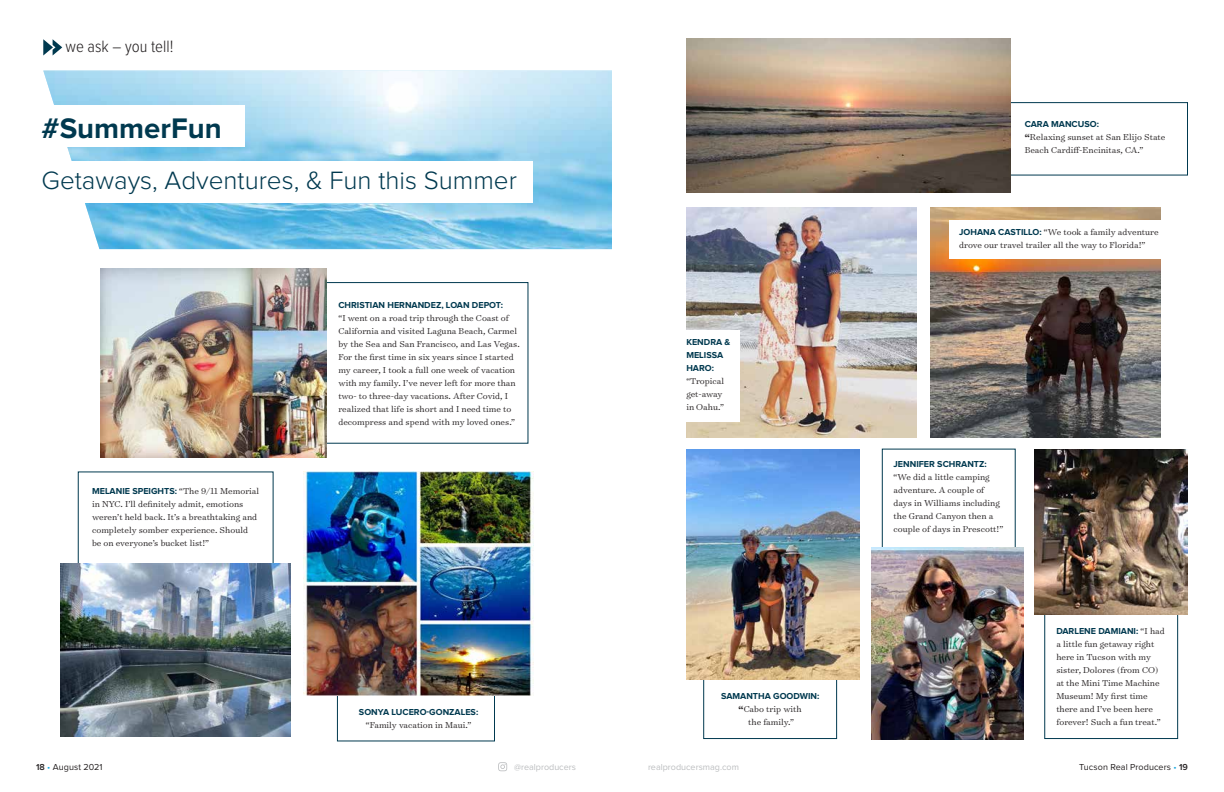
<style>
.page{position:relative;width:1224px;height:792px;background:#fff}
.page>*{position:absolute;margin:0;border:0;box-sizing:border-box;transform-origin:0 0}
.t1{font:700 29.3px "Proxima Nova";color:#00394f}
.t2{font:300 26px "Proxima Nova";color:#00394f}
.t3{font:300 17px "Proxima Nova Cond";color:#231f20}
.t4{font:300 9.8px/13px "Surveyor Text";color:#231f20}
.t5{font:700 9px/13px "Proxima Nova";color:#00394f}
.t6{font:9px "Proxima Nova";letter-spacing:.01em;color:#231f20}
.t7{font:9px "Proxima Nova";color:#bcbec0}
.s1{font-family:"Surveyor Text";font-weight:300;font-size:9.8px;color:#231f20}
.s2{font-weight:700}
.s3{font-family:"Proxima Nova";font-weight:700;font-size:9px;color:#00394f}
.s4{font-weight:600}
.s5{color:#19a8e0}
</style>
<div class="page">
<svg style="left:498px;top:762px;width:9px;height:9px"></svg>
<div style="left:337px;top:640px;width:158px;height:101px;border:1px solid #00394f"></div>
<div style="left:249px;top:282px;width:279px;height:162px;border:1px solid #00394f"></div>
<div style="left:882px;top:449px;width:134px;height:161px;border:1px solid #00394f"></div>
<div style="left:1044px;top:577px;width:134px;height:162px;border:1px solid #00394f"></div>
<div style="left:703px;top:577px;width:134px;height:162px;border:1px solid #00394f"></div>
<div style="left:998px;top:102px;width:190px;height:74px;border:1px solid #00394f"></div>
<img style="left:930px;top:207px;width:231px;height:230px">
<div style="left:949px;top:220px;width:230px;height:38px;background:#fff"></div>
<img style="left:686px;top:207px;width:231px;height:230px">
<img style="left:687px;top:449px;width:172px;height:231px">
<div style="left:672px;top:331px;width:68px;height:91px;background:#fff"></div>
<img style="left:686px;top:39px;width:325px;height:153px">
<img style="left:101px;top:268px;width:225px;height:189px">
<img style="left:1034px;top:449px;width:154px;height:166px">
<img style="left:872px;top:547px;width:151px;height:192px">
<img style="left:60px;top:563px;width:231px;height:173px">
<img style="left:303px;top:471px;width:231px;height:225px">
<img style="left:43px;top:71px;width:569px;height:178px">
<div style="left:0;top:106px;width:245px;height:41px;background:#fff"></div>
<div style="left:0;top:161px;width:533px;height:41px;background:#fff"></div>
<svg style="left:43px;top:39px;width:19px;height:17px"></svg>
<h3 class="t3" style="left:66px;top:39px;width:109px">we ask – you tell!</h3>
<h1 class="t1" style="left:42px;top:115px;width:182px">#SummerFun</h1>
<h2 class="t2" style="left:42px;top:169px;width:477px">Getaways, Adventures, &amp; Fun this Summer</h2>
<p class="t5" style="left:92px;top:485px;width:169px">MELANIE SPEIGHTS: <span class="s1">“The 9/11 Memorial</span></p>
<p class="t4" style="left:92px;top:497px;width:167px">in NYC. I’ll definitely admit, emotions weren’t held back. It’s a breathtaking and completely somber experience. Should be on everyone’s bucket list!”</p>
<p class="t5" style="left:338px;top:299px;width:166px">CHRISTIAN HERNANDEZ, LOAN DEPOT:</p>
<p class="t4" style="left:338px;top:311px;width:183px">“I went on a road trip through the Coast of California and visited Laguna Beach, Carmel by the Sea and San Francisco, and Las Vegas.<br>For the first time in six years since I started my career, I took a full one week of vacation with my family. I’ve never left for more than two- to three-day vacations. After Covid, I realized that life is short and I need time to decompress and spend with my loved ones.”</p>
<p class="t5" style="left:359px;top:706px;width:121px">SONYA LUCERO-GONZALES:</p>
<p class="t4" style="left:366px;top:718px;width:107px">“Family vacation in Maui.”</p>
<p class="t5" style="left:686px;top:336px;width:46px">KENDRA &amp;<br>MELISSA<br>HARO:</p>
<p class="t4" style="left:686px;top:374px;width:39px">“Tropical get-away in Oahu.”</p>
<p class="t5" style="left:721px;top:690px;width:100px">SAMANTHA GOODWIN:</p>
<p class="t4" style="left:739px;top:702px;width:65px;text-align:center"><span class="s2">“</span>Cabo trip with the family.”</p>
<p class="t5" style="left:1025px;top:118px;width:76px">CARA MANCUSO:</p>
<p class="t4" style="left:1025px;top:130px;width:142px"><span class="s2">“</span>Relaxing sunset at San Elijo State<br>Beach Cardiff-Encinitas, CA.”</p>
<p class="t4" style="left:959px;top:225px;width:201px"><span class="s3">JOHANA CASTILLO:</span> “We took a family adventure drove our travel trailer all the way to Florida!”</p>
<p class="t5" style="left:894px;top:458px;width:95px">JENNIFER SCHRANTZ:</p>
<p class="t4" style="left:894px;top:470px;width:111px">“We did a little camping adventure. A couple of days in Williams including the Grand Canyon then a couple of days in Prescott!”</p>
<p class="t5" style="left:1056px;top:625px;width:110px">DARLENE DAMIANI: <span class="s1">“I had</span></p>
<p class="t4" style="left:1056px;top:637px;width:106px">a little fun getaway right here in Tucson with my sister, Dolores (from CO) at the Mini Time Machine<br>Museum! My first time there and I’ve been here forever! Such a fun treat.”</p>
<p class="t6" style="left:36px;top:762px;width:68px"><span class="s4">18</span> <span class="s5">•</span> August 2021</p>
<p class="t7" style="left:514px;top:762px;width:63px">@realproducers</p>
<p class="t7" style="left:648px;top:762px;width:92px">realproducersmag.com</p>
<p class="t6" style="left:1079px;top:762px;width:110px">Tucson Real Producers <span class="s5">•</span> <span class="s4">19</span></p>
</div>
